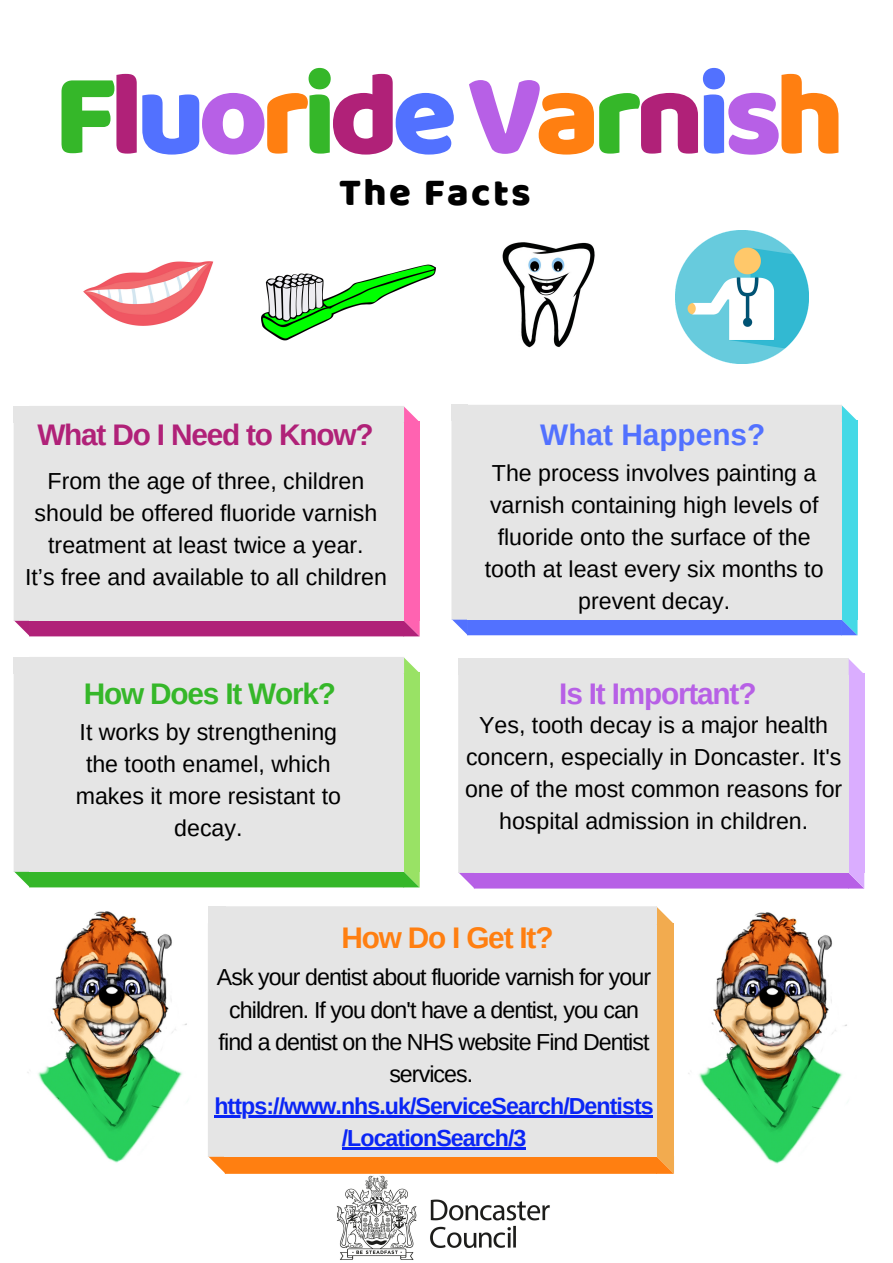
<style>
.page{position:relative;width:893px;height:1263px;background:#fff}
.page>*{position:absolute;margin:0;border:0;box-sizing:border-box;transform-origin:0 0}
.t1{font:119.18px "Baloo Thambi";letter-spacing:-.06em;color:#35b729}
.t2{font:39.75px "Baloo Thambi";letter-spacing:.06em;color:#000}
.t3{font:700 29.78px "Arimo";letter-spacing:-.04em;color:#b02178}
.t4{font:700 29.78px "Arimo";letter-spacing:-.04em;color:#35b729}
.t5{font:700 29.78px "Arimo";letter-spacing:-.04em;color:#b760e6}
.t6{font:700 29.78px "Arimo";color:#5271ff}
.t7{font:700 29.78px "Arimo";letter-spacing:-.04em;color:#ff7f11}
.t8{font:23.17px/32.1px "Arimo";color:#000;text-align:center}
.t9{font:23.17px/32.1px "Arimo";letter-spacing:-.04em;color:#000;text-align:center}
.t10{font:700 23.17px/32.1px "Arimo";letter-spacing:-.04em;color:#0a25f5;text-align:center}
.s1{color:#b02178}
.s2{color:#5271ff}
.s3{color:#b760e6}
.s4{color:#ff7f11}
</style>
<div class="page">
<svg style="left:451px;top:405px;width:406px;height:230px"></svg>
<div style="left:451px;top:405px;width:17px;height:16px;background:#e5e5e5"></div>
<svg style="left:14px;top:406px;width:406px;height:230px"></svg>
<div style="left:14px;top:406px;width:16px;height:16px;background:#e5e5e5"></div>
<img style="left:336px;top:1175px;width:214px;height:85px">
<img style="left:688px;top:912px;width:159px;height:252px">
<svg style="left:14px;top:657px;width:406px;height:230px"></svg>
<div style="left:14px;top:657px;width:16px;height:16px;background:#e5e5e5"></div>
<svg style="left:458px;top:658px;width:406px;height:230px"></svg>
<div style="left:458px;top:658px;width:17px;height:16px;background:#e5e5e5"></div>
<svg style="left:208px;top:906px;width:466px;height:268px"></svg>
<div style="left:208px;top:906px;width:18px;height:18px;background:#e5e5e5"></div>
<img style="left:27px;top:911px;width:160px;height:252px">
<hr style="left:214px;top:1115px;width:439px;height:3px;background:#0a25f5">
<hr style="left:342px;top:1147px;width:183px;height:3px;background:#0a25f5">
<img style="left:83px;top:261px;width:131px;height:65px">
<img style="left:261px;top:264px;width:174px;height:77px">
<img style="left:502px;top:242px;width:93px;height:106px">
<img style="left:675px;top:231px;width:133px;height:133px">
<h1 class="t1" style="left:54px;top:28px;width:792px">F<span class="s1">l</span><span class="s2">u</span><span class="s3">o</span><span class="s4">r</span>i<span class="s1">d</span><span class="s2">e</span><span class="s3">V</span><span class="s4">a</span>r<span class="s1">n</span><span class="s2">i</span><span class="s3">s</span><span class="s4">h</span></h1>
<h2 class="t2" style="left:339px;top:164px;width:193px">The Facts</h2>
<p class="t3" style="left:37px;top:418px;width:338px">What Do I Need to Know?</p>
<p class="t6" style="left:540px;top:418px;width:227px">What Happens?</p>
<p class="t8" style="left:485px;top:456px;width:340px">The process involves painting a varnish containing high levels of fluoride onto the surface of the tooth at least every six months to prevent decay.</p>
<p class="t8" style="left:25px;top:464px;width:363px">From the age of three, children should be offered fluoride varnish treatment at least twice a year.<br>It’s free and available to all children</p>
<p class="t4" style="left:84px;top:677px;width:254px">How Does It Work?</p>
<p class="t8" style="left:76px;top:715px;width:267px">It works by strengthening the tooth enamel, which makes it more resistant to decay.</p>
<p class="t5" style="left:559px;top:677px;width:199px">Is It Important?</p>
<p class="t8" style="left:465px;top:709px;width:379px">Yes, tooth decay is a major health concern, especially in Doncaster. It's one of the most common reasons for hospital admission in children.</p>
<p class="t7" style="left:341px;top:921px;width:214px">How Do I Get It?</p>
<p class="t9" style="left:217px;top:961px;width:436px">Ask your dentist about fluoride varnish for your children. If you don't have a dentist, you can find a dentist on the NHS website Find Dentist services.</p>
<p class="t10" style="left:214px;top:1090px;width:441px">https://www.nhs.uk/ServiceSearch/Dentists /LocationSearch/3</p>
</div>
